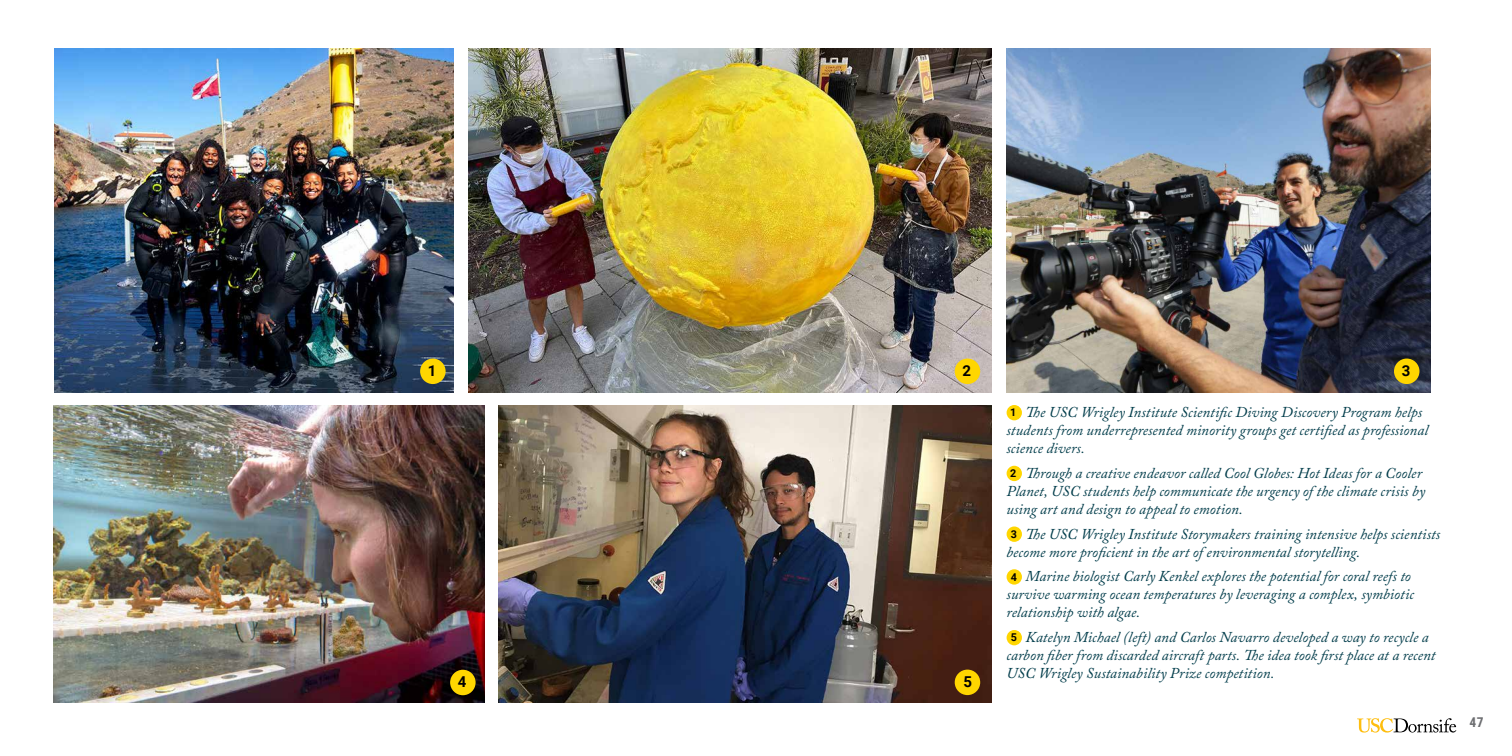
<style>
.page{position:relative;width:1512px;height:756px;background:#fff}
.page>*{position:absolute;margin:0;border:0;box-sizing:border-box;transform-origin:0 0}
.t1{font:italic 15px/18px "Adobe Caslon Pro";letter-spacing:.005em;color:#023d4b}
.t2{font:700 15px "Roboto";color:#000}
.t3{font:700 13.5px "Roboto Condensed";color:#6d6e71}
.s1{font-family:"Roboto";font-weight:700;font-style:normal;font-size:10.8px;color:#000}
</style>
<div class="page">
<svg style="left:1357px;top:718px;width:99px;height:15px"></svg>
<img style="left:54px;top:405px;width:431px;height:298px">
<img style="left:54px;top:49px;width:400px;height:344px">
<img style="left:468px;top:49px;width:524px;height:344px">
<img style="left:499px;top:405px;width:493px;height:298px">
<img style="left:1007px;top:49px;width:423px;height:344px">
<div style="left:1007px;top:405px;width:15px;height:15px;background:#ffd600;border-radius:50%"></div>
<div style="left:1007px;top:466px;width:15px;height:15px;background:#ffd600;border-radius:50%"></div>
<div style="left:1007px;top:527px;width:15px;height:15px;background:#ffd600;border-radius:50%"></div>
<div style="left:1007px;top:569px;width:15px;height:16px;background:#ffd600;border-radius:50%"></div>
<div style="left:1007px;top:630px;width:15px;height:15px;background:#ffd600;border-radius:50%"></div>
<div style="left:450px;top:670px;width:26px;height:25px;background:#ffd600;border-radius:50%"></div>
<div style="left:955px;top:359px;width:25px;height:25px;background:#ffd600;border-radius:50%"></div>
<div style="left:955px;top:670px;width:25px;height:25px;background:#ffd600;border-radius:50%"></div>
<div style="left:420px;top:359px;width:26px;height:25px;background:#ffd600;border-radius:50%"></div>
<div style="left:1394px;top:359px;width:25px;height:25px;background:#ffd600;border-radius:50%"></div>
<p class="t2" style="left:428px;top:360px;width:10px">1</p>
<p class="t2" style="left:1402px;top:360px;width:10px">3</p>
<p class="t2" style="left:962px;top:360px;width:10px">2</p>
<p class="t2" style="left:458px;top:671px;width:10px">4</p>
<p class="t2" style="left:963px;top:671px;width:10px">5</p>
<p class="t1" style="left:1007px;top:403px;width:423px"><span class="s1">1</span> The USC Wrigley Institute Scientific Diving Discovery Program helps students from underrepresented minority groups get certified as professional science divers.</p>
<p class="t1" style="left:1007px;top:464px;width:420px"><span class="s1">2</span> Through a creative endeavor called Cool Globes: Hot Ideas for a Cooler<br>Planet, USC students help communicate the urgency of the climate crisis by using art and design to appeal to emotion.</p>
<p class="t1" style="left:1007px;top:524px;width:435px"><span class="s1">3</span> The USC Wrigley Institute Storymakers training intensive helps scientists become more proficient in the art of environmental storytelling.</p>
<p class="t1" style="left:1007px;top:567px;width:409px"><span class="s1">4</span> Marine biologist Carly Kenkel explores the potential for coral reefs to survive warming ocean temperatures by leveraging a complex, symbiotic relationship with algae.</p>
<p class="t1" style="left:1007px;top:628px;width:430px"><span class="s1">5</span> Katelyn Michael (left) and Carlos Navarro developed a way to recycle a carbon fiber from discarded aircraft parts. The idea took first place at a recent<br>USC Wrigley Sustainability Prize competition.</p>
<p class="t3" style="left:1470px;top:713px;width:16px">47</p>
</div>
